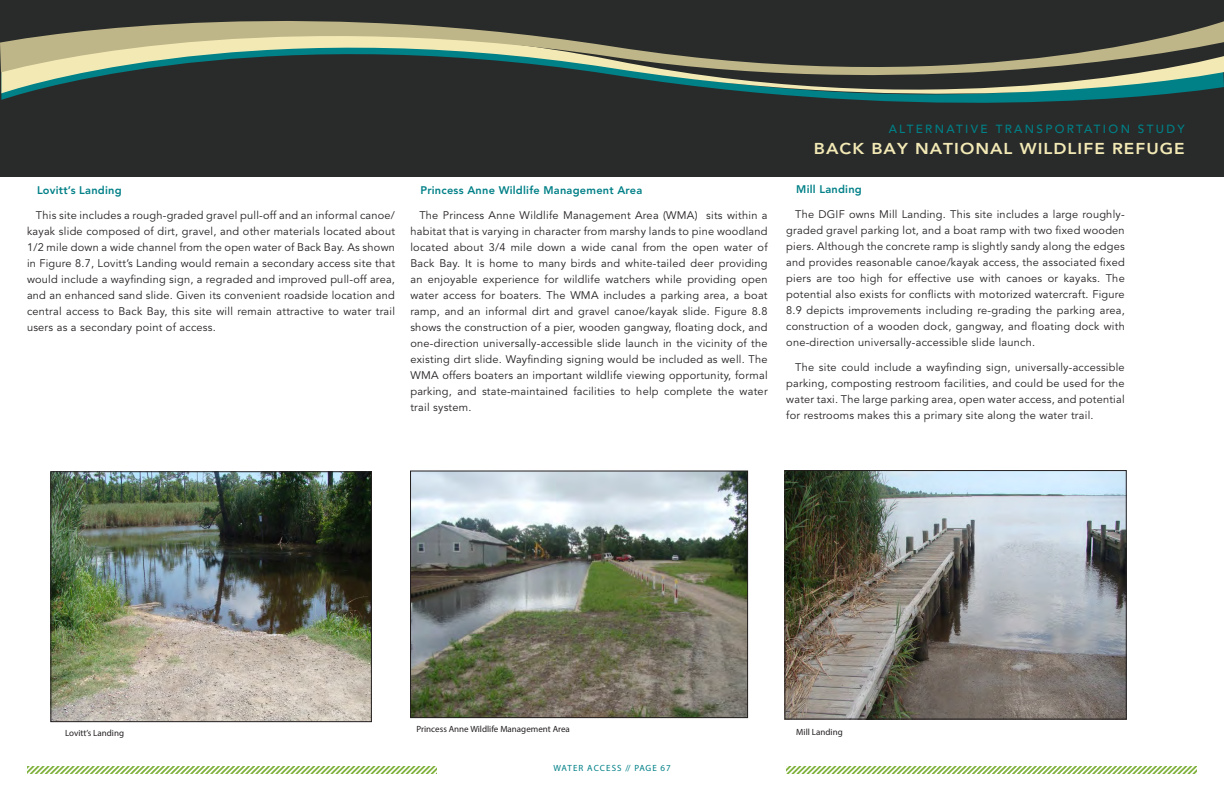
<style>
.page{position:relative;width:1224px;height:792px;background:#fff}
.page>*{position:absolute;margin:0;border:0;box-sizing:border-box;transform-origin:0 0}
.t1{font:800 15.7px "Avenir LT Std";letter-spacing:.06em;color:#f3e9b5;scale:1.1 1}
.t2{font:500 11.7px "Avenir LT Std";letter-spacing:.2em;color:#008087}
.t3{font:11px/16px "Avenir LT Std";letter-spacing:.02em;color:#231f20;text-align:justify}
.t4{font:800 11px "Avenir LT Std";letter-spacing:.02em;color:#008087}
.t5{font:9px "Myriad Pro";color:#231f20}
.t6{font:9px "Myriad Pro";letter-spacing:.1em;color:#008087}
</style>
<div class="page">
<svg style="left:27px;top:766px;width:1170px;height:8px"></svg>
<div style="left:438px;top:764px;width:348px;height:16px;background:#fff"></div>
<div style="left:0;top:0;width:1224px;height:176px;background:#282b2a"></div>
<svg style="left:0;top:21px;width:1224px;height:82px"></svg>
<img style="left:53px;top:474px;width:317px;height:246px">
<div style="left:51px;top:472px;width:321px;height:250px;border:1px solid #231f20"></div>
<img style="left:787px;top:472px;width:337px;height:245px">
<div style="left:785px;top:470px;width:341px;height:249px;border:1px solid #231f20"></div>
<img style="left:412px;top:473px;width:334px;height:243px">
<div style="left:410px;top:471px;width:338px;height:247px;border:1px solid #231f20"></div>
<p class="t4" style="left:37px;top:184px;width:86px">Lovitt’s Landing</p>
<p class="t3" style="left:27px;top:208px;width:370px;text-indent:9px">This site includes a rough-graded gravel pull-off and an informal canoe/ kayak slide composed of dirt, gravel, and other materials located about 1/2 mile down a wide channel from the open water of Back Bay. As shown in Figure 8.7, Lovitt’s Landing would remain a secondary access site that would include a wayfinding sign, a regraded and improved pull-off area, and an enhanced sand slide. Given its convenient roadside location and central access to Back Bay, this site will remain attractive to water trail users as a secondary point of access.</p>
<p class="t4" style="left:420px;top:184px;width:224px">Princess Anne Wildlife Management Area</p>
<p class="t3" style="left:410px;top:208px;width:359px;text-indent:9px">The Princess Anne Wildlife Management Area (WMA) sits within a habitat that is varying in character from marshy lands to pine woodland located about 3/4 mile down a wide canal from the open water of Back Bay. It is home to many birds and white-tailed deer providing an enjoyable experience for wildlife watchers while providing open water access for boaters. The WMA includes a parking area, a boat ramp, and an informal dirt and gravel canoe/kayak slide. Figure 8.8 shows the construction of a pier, wooden gangway, floating dock, and one-direction universally-accessible slide launch in the vicinity of the existing dirt slide. Wayfinding signing would be included as well. The WMA offers boaters an important wildlife viewing opportunity, formal parking, and state-maintained facilities to help complete the water trail system.</p>
<p class="t2" style="left:889px;top:122px;width:298px">ALTERNATIVE TRANSPORTATION STUDY</p>
<h1 class="t1" style="left:814px;top:139px;width:339px">BACK BAY NATIONAL WILDLIFE REFUGE</h1>
<p class="t4" style="left:796px;top:183px;width:67px">Mill Landing</p>
<p class="t3" style="left:786px;top:207px;width:340px;text-indent:9px">The DGIF owns Mill Landing. This site includes a large roughly&shy;graded gravel parking lot, and a boat ramp with two fixed wooden piers. Although the concrete ramp is slightly sandy along the edges and provides reasonable canoe/kayak access, the associated fixed piers are too high for effective use with canoes or kayaks. The potential also exists for conflicts with motorized watercraft. Figure 8.9 depicts improvements including re-grading the parking area, construction of a wooden dock, gangway, and floating dock with one-direction universally-accessible slide launch.</p>
<p class="t3" style="left:786px;top:360px;width:340px;text-indent:9px">The site could include a wayfinding sign, universally-accessible parking, composting restroom facilities, and could be used for the water taxi. The large parking area, open water access, and potential for restrooms makes this a primary site along the water trail.</p>
<p class="t5" style="left:417px;top:723px;width:155px">Princess Anne Wildlife Management Area</p>
<p class="t5" style="left:65px;top:728px;width:61px">Lovitt’s Landing</p>
<p class="t5" style="left:796px;top:726px;width:48px">Mill Landing</p>
<p class="t6" style="left:553px;top:762px;width:119px">WATER ACCESS // PAGE 67</p>
</div>
